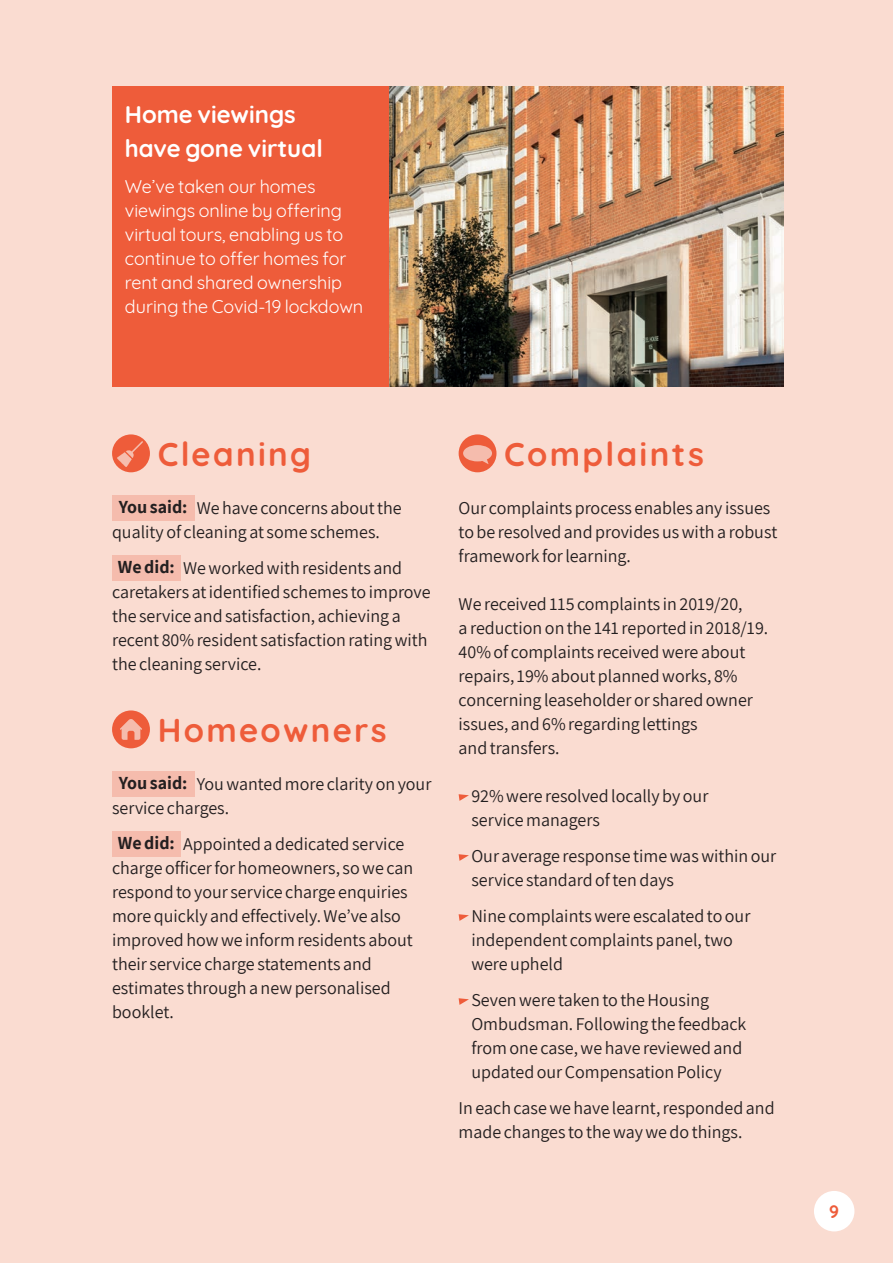
<style>
.page{position:relative;width:893px;height:1263px;background:#fadcd1}
.page>*{position:absolute;margin:0;border:0;box-sizing:border-box;transform-origin:0 0}
.t1{font:700 33px "Quicksand";letter-spacing:.07em;color:#ee5c3a}
.t2{font:700 24px/34.5px "Quicksand";color:#fff}
.t3{font:18px/24px "Assistant";color:#231f20}
.t4{font:18px/24px "Quicksand";color:#fff}
.t5{font:700 18px "Quicksand";color:#ee5c3a}
.s1{font-weight:700}
</style>
<div class="page">
<div style="left:112px;top:434px;width:38px;height:38px;background:#ee5c3a;border-radius:50%"></div>
<img style="left:117px;top:441px;width:26px;height:26px">
<div style="left:112px;top:495px;width:82px;height:25px;background:#f5bcad"></div>
<div style="left:112px;top:555px;width:69px;height:25px;background:#f5bcad"></div>
<div style="left:112px;top:710px;width:38px;height:38px;background:#ee5c3a;border-radius:50%"></div>
<svg style="left:120px;top:719px;width:22px;height:21px"></svg>
<div style="left:112px;top:771px;width:82px;height:25px;background:#f5bcad"></div>
<div style="left:112px;top:831px;width:69px;height:25px;background:#f5bcad"></div>
<div style="left:459px;top:434px;width:37px;height:38px;background:#ee5c3a;border-radius:50%"></div>
<div style="left:463px;top:445px;width:29px;height:16px;background:#f5bcad;border-radius:50%"></div>
<svg style="left:483px;top:458px;width:6px;height:6px"></svg>
<svg style="left:459px;top:794px;width:10px;height:7px"></svg>
<svg style="left:459px;top:854px;width:10px;height:7px"></svg>
<svg style="left:459px;top:914px;width:10px;height:7px"></svg>
<svg style="left:459px;top:998px;width:10px;height:7px"></svg>
<div style="left:814px;top:1191px;width:40px;height:40px;background:#fff;border-radius:50%"></div>
<img style="left:388px;top:86px;width:396px;height:301px">
<div style="left:112px;top:86px;width:276px;height:301px;background:#ee5c3a"></div>
<h2 class="t2" style="left:125px;top:95px;width:200px">Home viewings have gone virtual</h2>
<p class="t4" style="left:125px;top:173px;width:240px">We’ve taken our homes viewings online by offering virtual tours, enabling us to continue to offer homes for rent and shared ownership during the Covid-19 lockdown</p>
<h1 class="t1" style="left:158px;top:427px;width:155px">Cleaning</h1>
<p class="t3" style="left:112px;top:495px;width:291px;text-indent:7px"><span class="s1">You said:</span> We have concerns about the quality of cleaning at some schemes.</p>
<p class="t3" style="left:112px;top:555px;width:320px;text-indent:6px"><span class="s1">We did:</span> We worked with residents and caretakers at identified schemes to improve the service and satisfaction, achieving a recent 80% resident satisfaction rating with the cleaning service.</p>
<h1 class="t1" style="left:158px;top:703px;width:230px">Homeowners</h1>
<p class="t3" style="left:112px;top:771px;width:321px;text-indent:7px"><span class="s1">You said:</span> You wanted more clarity on your service charges.</p>
<p class="t3" style="left:112px;top:831px;width:303px;text-indent:6px"><span class="s1">We did:</span> Appointed a dedicated service charge officer for homeowners, so we can respond to your service charge enquiries more quickly and effectively. We’ve also improved how we inform residents about their service charge statements and estimates through a new personalised booklet.</p>
<h1 class="t1" style="left:504px;top:427px;width:201px">Complaints</h1>
<p class="t3" style="left:459px;top:495px;width:320px">Our complaints process enables any issues to be resolved and provides us with a robust framework for learning.</p>
<p class="t3" style="left:459px;top:591px;width:311px">We received 115 complaints in 2019/20,<br>a reduction on the 141 reported in 2018/19.<br>40% of complaints received were about repairs, 19% about planned works, 8% concerning leaseholder or shared owner issues, and 6% regarding lettings<br>and transfers.</p>
<p class="t3" style="left:471px;top:783px;width:239px">92% were resolved locally by our service managers</p>
<p class="t3" style="left:471px;top:843px;width:306px">Our average response time was within our service standard of ten days</p>
<p class="t3" style="left:471px;top:903px;width:281px">Nine complaints were escalated to our independent complaints panel, two were upheld</p>
<p class="t3" style="left:471px;top:987px;width:276px">Seven were taken to the Housing Ombudsman. Following the feedback from one case, we have reviewed and updated our Compensation Policy</p>
<p class="t3" style="left:459px;top:1095px;width:317px">In each case we have learnt, responded and made changes to the way we do things.</p>
<p class="t5" style="left:829px;top:1196px;width:11px">9</p>
</div>
